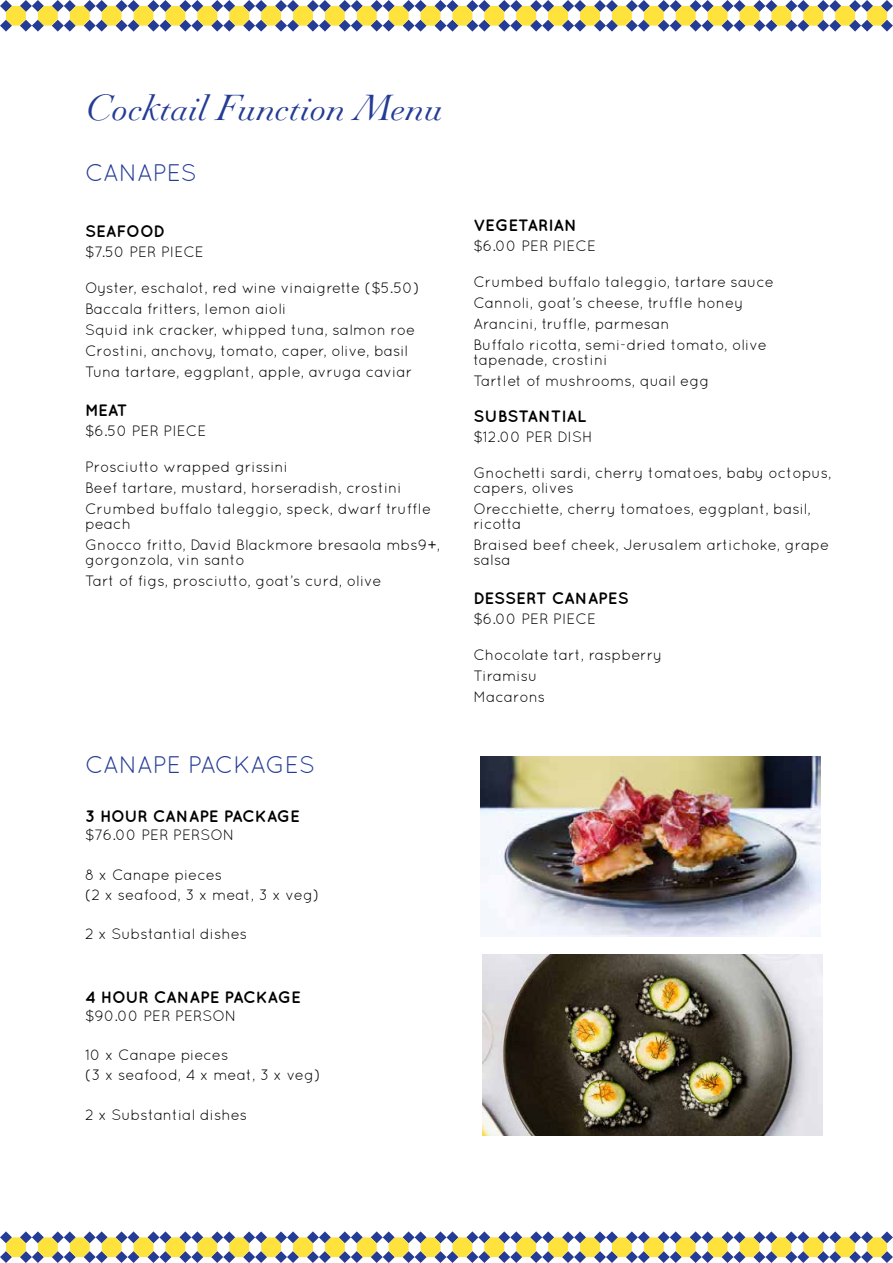
<style>
.page{position:relative;width:893px;height:1263px;background:#fff}
.page>*{position:absolute;margin:0;border:0;box-sizing:border-box;transform-origin:0 0}
.t1{font:italic 300 36px "Paganini";color:#243c96}
.t2{font:24px "Quicksand";color:#243c96}
.t3{font:700 16.5px "Quicksand";color:#000}
.t4{font:15px/21px "Quicksand";color:#000}
</style>
<div class="page">
<svg style="left:0;top:0;width:893px;height:32px"></svg>
<svg style="left:0;top:1231px;width:893px;height:32px"></svg>
<img style="left:483px;top:955px;width:339px;height:180px">
<img style="left:481px;top:756px;width:339px;height:181px">
<h1 class="t1" style="left:85px;top:89px;width:360px">Cocktail Function Menu</h1>
<h2 class="t2" style="left:85px;top:159px;width:113px">CANAPES</h2>
<p class="t3" style="left:85px;top:221px;width:82px">SEAFOOD</p>
<p class="t4" style="left:85px;top:241px;width:120px">$7.50 PER PIECE</p>
<p class="t4" style="left:85px;top:277px;width:336px">Oyster, eschalot, red wine vinaigrette ($5.50)<br>Baccala fritters, lemon aioli<br>Squid ink cracker, whipped tuna, salmon roe Crostini, anchovy, tomato, caper, olive, basil Tuna tartare, eggplant, apple, avruga caviar</p>
<p class="t3" style="left:85px;top:401px;width:44px">MEAT</p>
<p class="t4" style="left:85px;top:420px;width:123px">$6.50 PER PIECE</p>
<p class="t4" style="left:85px;top:456px;width:348px">Prosciutto wrapped grissini<br>Beef tartare, mustard, horseradish, crostini<br>Crumbed buffalo taleggio, speck, dwarf truffle</p>
<p class="t4" style="left:85px;top:513px;width:357px">peach<br>Gnocco fritto, David Blackmore bresaola mbs9+,</p>
<p class="t4" style="left:85px;top:549px;width:298px">gorgonzola, vin santo<br>Tart of figs, prosciutto, goat’s curd, olive</p>
<h2 class="t2" style="left:85px;top:751px;width:232px">CANAPE PACKAGES</h2>
<p class="t3" style="left:85px;top:807px;width:216px">3 HOUR CANAPE PACKAGE</p>
<p class="t4" style="left:85px;top:824px;width:151px">$76.00 PER PERSON</p>
<p class="t4" style="left:85px;top:865px;width:236px;line-height:19.8px">8 x Canape pieces<br>(2 x seafood, 3 x meat, 3 x veg)</p>
<p class="t4" style="left:85px;top:923px;width:164px">2 x Substantial dishes</p>
<p class="t3" style="left:85px;top:987px;width:217px">4 HOUR CANAPE PACKAGE</p>
<p class="t4" style="left:85px;top:1004px;width:153px">$90.00 PER PERSON</p>
<p class="t4" style="left:85px;top:1045px;width:237px;line-height:19.8px">10 x Canape pieces<br>(3 x seafood, 4 x meat, 3 x veg)</p>
<p class="t4" style="left:85px;top:1103px;width:164px">2 x Substantial dishes</p>
<p class="t3" style="left:473px;top:215px;width:105px">VEGETARIAN</p>
<p class="t4" style="left:473px;top:235px;width:124px">$6.00 PER PIECE</p>
<p class="t4" style="left:473px;top:271px;width:302px">Crumbed buffalo taleggio, tartare sauce Cannoli, goat’s cheese, truffle honey Arancini, truffle, parmesan<br>Buffalo ricotta, semi-dried tomato, olive</p>
<p class="t4" style="left:473px;top:349px;width:237px">tapenade, crostini<br>Tartlet of mushrooms, quail egg</p>
<p class="t3" style="left:473px;top:406px;width:115px">SUBSTANTIAL</p>
<p class="t4" style="left:473px;top:426px;width:121px">$12.00 PER DISH</p>
<p class="t4" style="left:473px;top:465px;width:360px;line-height:15px">Gnochetti sardi, cherry tomatoes, baby octopus, capers, olives</p>
<p class="t4" style="left:473px;top:501px;width:339px;line-height:15px">Orecchiette, cherry tomatoes, eggplant, basil, ricotta</p>
<p class="t4" style="left:473px;top:537px;width:357px;line-height:15px">Braised beef cheek, Jerusalem artichoke, grape salsa</p>
<p class="t3" style="left:473px;top:589px;width:157px">DESSERT CANAPES</p>
<p class="t4" style="left:473px;top:608px;width:124px">$6.00 PER PIECE</p>
<p class="t4" style="left:473px;top:644px;width:190px">Chocolate tart, raspberry<br>Tiramisu<br>Macarons</p>
</div>
